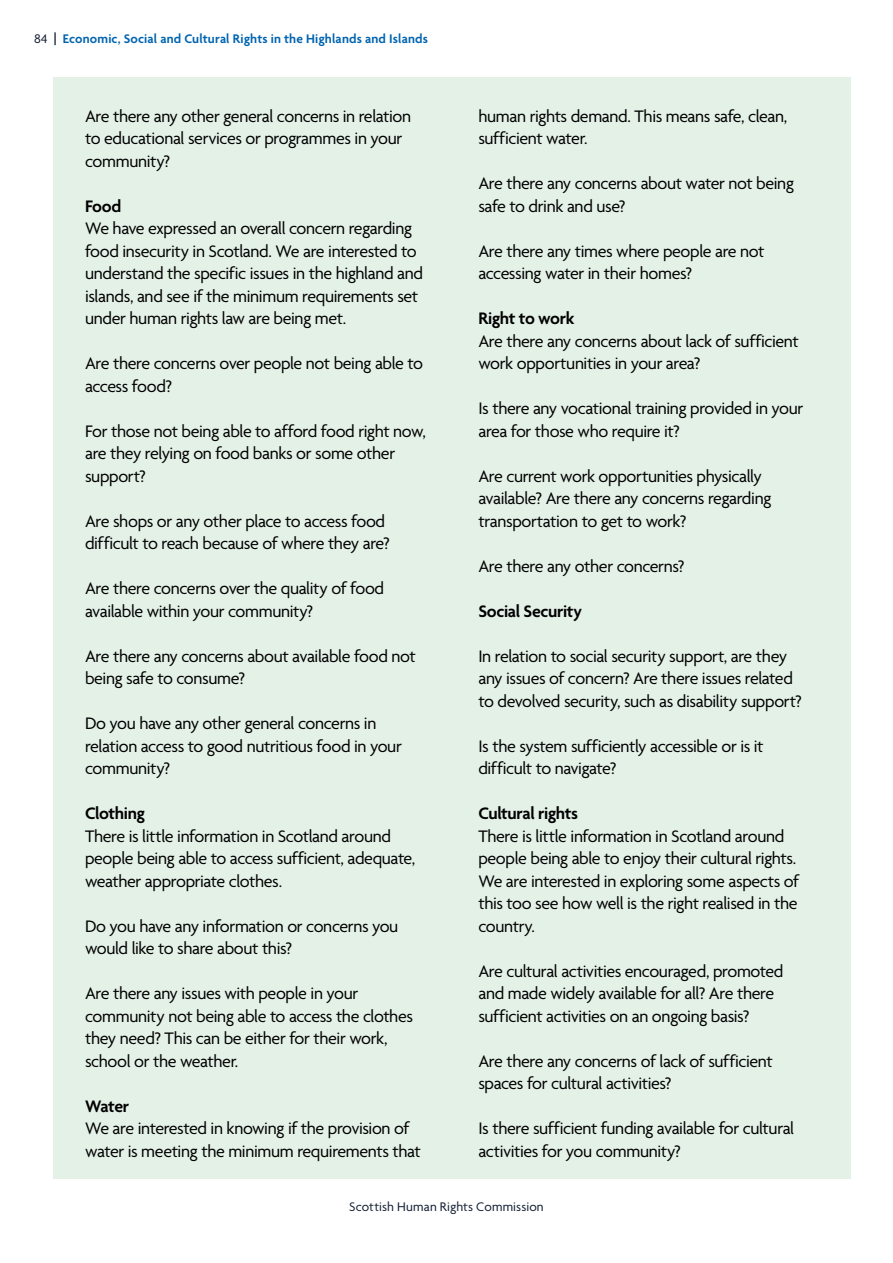
<style>
.page{position:relative;width:893px;height:1263px;background:#fff}
.page>*{position:absolute;margin:0;border:0;box-sizing:border-box;transform-origin:0 0}
.Body{font:18px/22.5px "Agenda";letter-spacing:-.02em;color:#000}
.Body-2{font:600 18px "Agenda";letter-spacing:-.02em;color:#000}
.t1{font:600 13.5px "Agenda";letter-spacing:.015em;color:#0064b0}
.t2{font:13.5px "Agenda";letter-spacing:.01em;color:#121e32}
.s1{font-weight:400;color:#121e32}
.s2{color:#121e32}
</style>
<div class="page">
<div style="left:53px;top:77px;width:797px;height:1101px;background:#e4f1e7"></div>
<p class="t1" style="left:34px;top:32px;width:395px"><span class="s1">84</span> <span class="s2">|</span> Economic, Social and Cultural Rights in the Highlands and Islands</p>
<p class="Body" style="left:85px;top:106px;width:328px">Are there any other general concerns in relation to educational services or programmes in your community?</p>
<p class="Body-2" style="left:85px;top:196px;width:38px">Food</p>
<p class="Body" style="left:85px;top:218px;width:340px">We have expressed an overall concern regarding food insecurity in Scotland. We are interested to understand the specific issues in the highland and islands, and see if the minimum requirements set under human rights law are being met.</p>
<p class="Body" style="left:85px;top:353px;width:339px">Are there concerns over people not being able to access food?</p>
<p class="Body" style="left:85px;top:421px;width:342px">For those not being able to afford food right now, are they relying on food banks or some other support?</p>
<p class="Body" style="left:85px;top:511px;width:306px">Are shops or any other place to access food difficult to reach because of where they are?</p>
<p class="Body" style="left:85px;top:578px;width:301px">Are there concerns over the quality of food available within your community?</p>
<p class="Body" style="left:85px;top:646px;width:332px">Are there any concerns about available food not being safe to consume?</p>
<p class="Body" style="left:85px;top:713px;width:318px">Do you have any other general concerns in relation access to good nutritious food in your community?</p>
<p class="Body-2" style="left:85px;top:804px;width:62px">Clothing</p>
<p class="Body" style="left:85px;top:826px;width:332px">There is little information in Scotland around people being able to access sufficient, adequate, weather appropriate clothes.</p>
<p class="Body" style="left:85px;top:916px;width:315px">Do you have any information or concerns you would like to share about this?</p>
<p class="Body" style="left:85px;top:983px;width:329px">Are there any issues with people in your community not being able to access the clothes they need? This can be either for their work, school or the weather.</p>
<p class="Body-2" style="left:85px;top:1096px;width:46px">Water</p>
<p class="Body" style="left:85px;top:1118px;width:337px">We are interested in knowing if the provision of water is meeting the minimum requirements that</p>
<p class="Body" style="left:478px;top:106px;width:310px">human rights demand. This means safe, clean, sufficient water.</p>
<p class="Body" style="left:478px;top:173px;width:317px">Are there any concerns about water not being safe to drink and use?</p>
<p class="Body" style="left:478px;top:241px;width:288px">Are there any times where people are not accessing water in their homes?</p>
<p class="Body-2" style="left:478px;top:309px;width:97px">Right to work</p>
<p class="Body" style="left:478px;top:331px;width:322px">Are there any concerns about lack of sufficient work opportunities in your area?</p>
<p class="Body" style="left:478px;top:398px;width:326px">Is there any vocational training provided in your area for those who require it?</p>
<p class="Body" style="left:478px;top:466px;width:295px">Are current work opportunities physically available? Are there any concerns regarding transportation to get to work?</p>
<p class="Body" style="left:478px;top:556px;width:208px">Are there any other concerns?</p>
<p class="Body-2" style="left:478px;top:601px;width:105px">Social Security</p>
<p class="Body" style="left:478px;top:646px;width:325px">In relation to social security support, are they any issues of concern? Are there issues related to devolved security, such as disability support?</p>
<p class="Body" style="left:478px;top:736px;width:287px">Is the system sufficiently accessible or is it difficult to navigate?</p>
<p class="Body-2" style="left:478px;top:804px;width:101px">Cultural rights</p>
<p class="Body" style="left:478px;top:826px;width:322px">There is little information in Scotland around people being able to enjoy their cultural rights.<br>We are interested in exploring some aspects of this too see how well is the right realised in the country.</p>
<p class="Body" style="left:478px;top:961px;width:307px">Are cultural activities encouraged, promoted and made widely available for all? Are there sufficient activities on an ongoing basis?</p>
<p class="Body" style="left:478px;top:1051px;width:296px">Are there any concerns of lack of sufficient spaces for cultural activities?</p>
<p class="Body" style="left:478px;top:1118px;width:317px">Is there sufficient funding available for cultural activities for you community?</p>
<p class="t2" style="left:349px;top:1200px;width:196px">Scottish Human Rights Commission</p>
</div>
